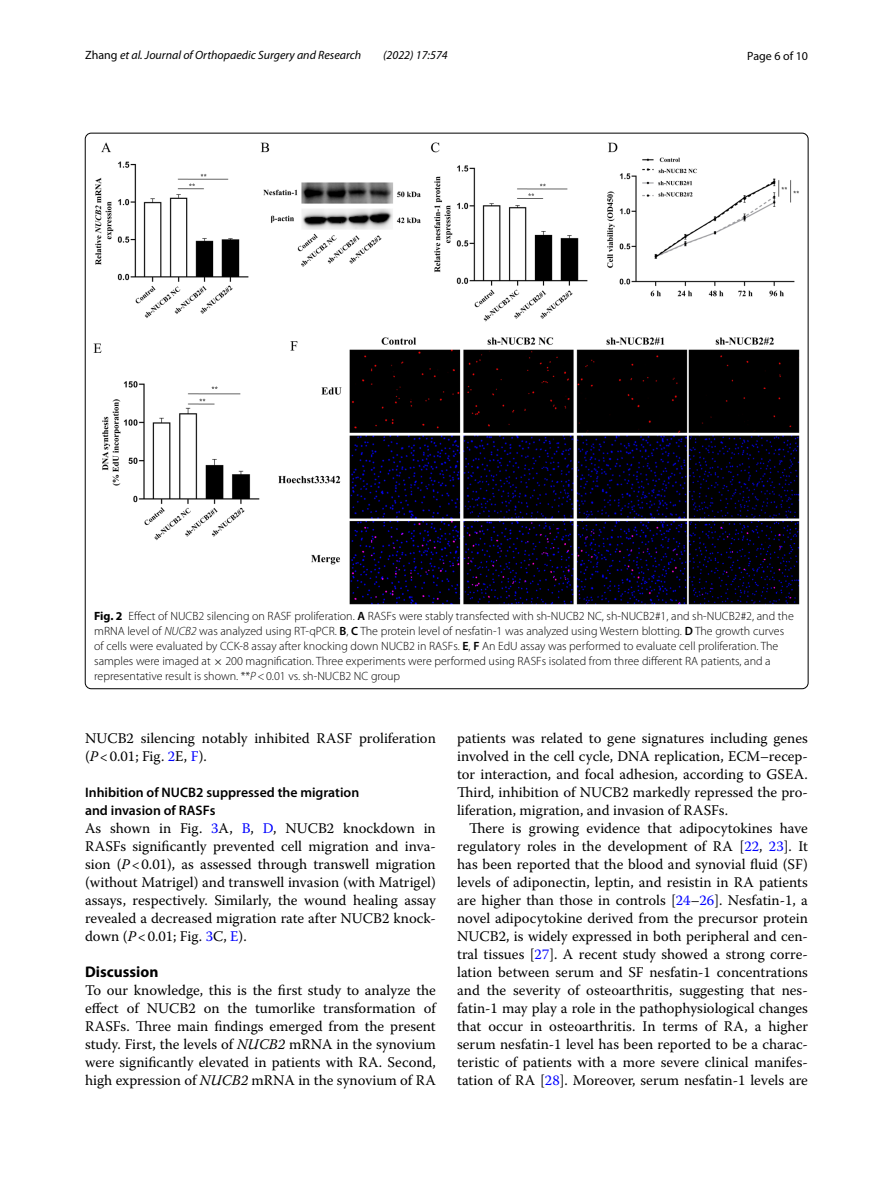
<style>
.page{position:relative;width:893px;height:1187px;background:#fff}
.page>*{position:absolute;margin:0;border:0;box-sizing:border-box;transform-origin:0 0}
.t1{font:700 15.45px "Myriad Pro";color:#000}
.t2{font:14.7px/18px "Warnock Pro";color:#000;text-align:justify}
.t3{font:600 13.8px/18px "Myriad Pro";color:#000}
.t4{font:300 12px/15px "Myriad Pro";color:#000}
.t5{font:italic 12px "Myriad Pro";color:#000}
.t6{font:12px "Myriad Pro";color:#000}
.s1{font-style:normal}
.s2{font-weight:700}
.s3{font-weight:600}
.s4{font-style:italic}
.s5{font-family:"MTSY";font-weight:400}
.s6{color:#00f}
</style>
<div class="page">
<img style="left:94px;top:142px;width:706px;height:462px">
<p class="t5" style="left:85px;top:48px;width:278px"><span class="s1">Zhang</span> et al. Journal of Orthopaedic Surgery and Research</p>
<p class="t5" style="left:383px;top:48px;width:66px">(2022) 17:574</p>
<p class="t6" style="left:747px;top:48px;width:62px">Page 6 of 10</p>
<p class="t4" style="left:94px;top:608px;width:701px"><span class="s2">Fig. 2</span> Effect of NUCB2 silencing on RASF proliferation. <span class="s3">A</span> RASFs were stably transfected with sh-NUCB2 NC, sh-NUCB2#1, and sh-NUCB2#2, and the mRNA level of <span class="s4">NUCB2</span> was analyzed using RT-qPCR. <span class="s3">B</span>, <span class="s3">C</span> The protein level of nesfatin-1 was analyzed using Western blotting. <span class="s3">D</span> The growth curves of cells were evaluated by CCK-8 assay after knocking down NUCB2 in RASFs. <span class="s3">E</span>, <span class="s3">F</span> An EdU assay was performed to evaluate cell proliferation. The samples were imaged at <span class="s5">×</span> 200 magnification. Three experiments were performed using RASFs isolated from three different RA patients, and a representative result is shown. **<span class="s4">P</span>&lt;0.01 vs. sh-NUCB2 NC group</p>
<p class="t2" style="left:85px;top:729px;width:352px">NUCB2 silencing notably inhibited RASF proliferation (<span class="s4">P</span>&lt;0.01; Fig. <span class="s6">2</span>E, <span class="s6">F</span>).</p>
<p class="t3" style="left:85px;top:783px;width:276px">Inhibition of NUCB2 suppressed the migration and invasion of RASFs</p>
<p class="t2" style="left:85px;top:819px;width:352px">As shown in Fig. <span class="s6">3</span>A, <span class="s6">B</span>, <span class="s6">D</span>, NUCB2 knockdown in RASFs significantly prevented cell migration and inva&shy;sion (<span class="s4">P</span>&lt;0.01), as assessed through transwell migration (without Matrigel) and transwell invasion (with Matrigel) assays, respectively. Similarly, the wound healing assay revealed a decreased migration rate after NUCB2 knock&shy;down (<span class="s4">P</span>&lt;0.01; Fig. <span class="s6">3</span>C, <span class="s6">E</span>).</p>
<p class="t1" style="left:85px;top:961px;width:75px">Discussion</p>
<p class="t2" style="left:85px;top:981px;width:352px">To our knowledge, this is the first study to analyze the effect of NUCB2 on the tumorlike transformation of RASFs. Three main findings emerged from the present study. First, the levels of <span class="s4">NUCB2</span> mRNA in the synovium were significantly elevated in patients with RA. Second, high expression of <span class="s4">NUCB2</span> mRNA in the synovium of RA</p>
<p class="t2" style="left:457px;top:729px;width:352px">patients was related to gene signatures including genes involved in the cell cycle, DNA replication, ECM–recep&shy;tor interaction, and focal adhesion, according to GSEA.<br>Third, inhibition of NUCB2 markedly repressed the pro&shy;liferation, migration, and invasion of RASFs.</p>
<p class="t2" style="left:457px;top:819px;width:352px;text-indent:12px">There is growing evidence that adipocytokines have regulatory roles in the development of RA [<span class="s6">22</span>, <span class="s6">23</span>]. It has been reported that the blood and synovial fluid (SF) levels of adiponectin, leptin, and resistin in RA patients are higher than those in controls [<span class="s6">24</span>–<span class="s6">26</span>]. Nesfatin-1, a novel adipocytokine derived from the precursor protein NUCB2, is widely expressed in both peripheral and cen&shy;tral tissues [<span class="s6">27</span>]. A recent study showed a strong corre&shy;lation between serum and SF nesfatin-1 concentrations and the severity of osteoarthritis, suggesting that nes&shy;fatin-1 may play a role in the pathophysiological changes that occur in osteoarthritis. In terms of RA, a higher serum nesfatin-1 level has been reported to be a charac&shy;teristic of patients with a more severe clinical manifes&shy;tation of RA [<span class="s6">28</span>]. Moreover, serum nesfatin-1 levels are</p>
</div>
